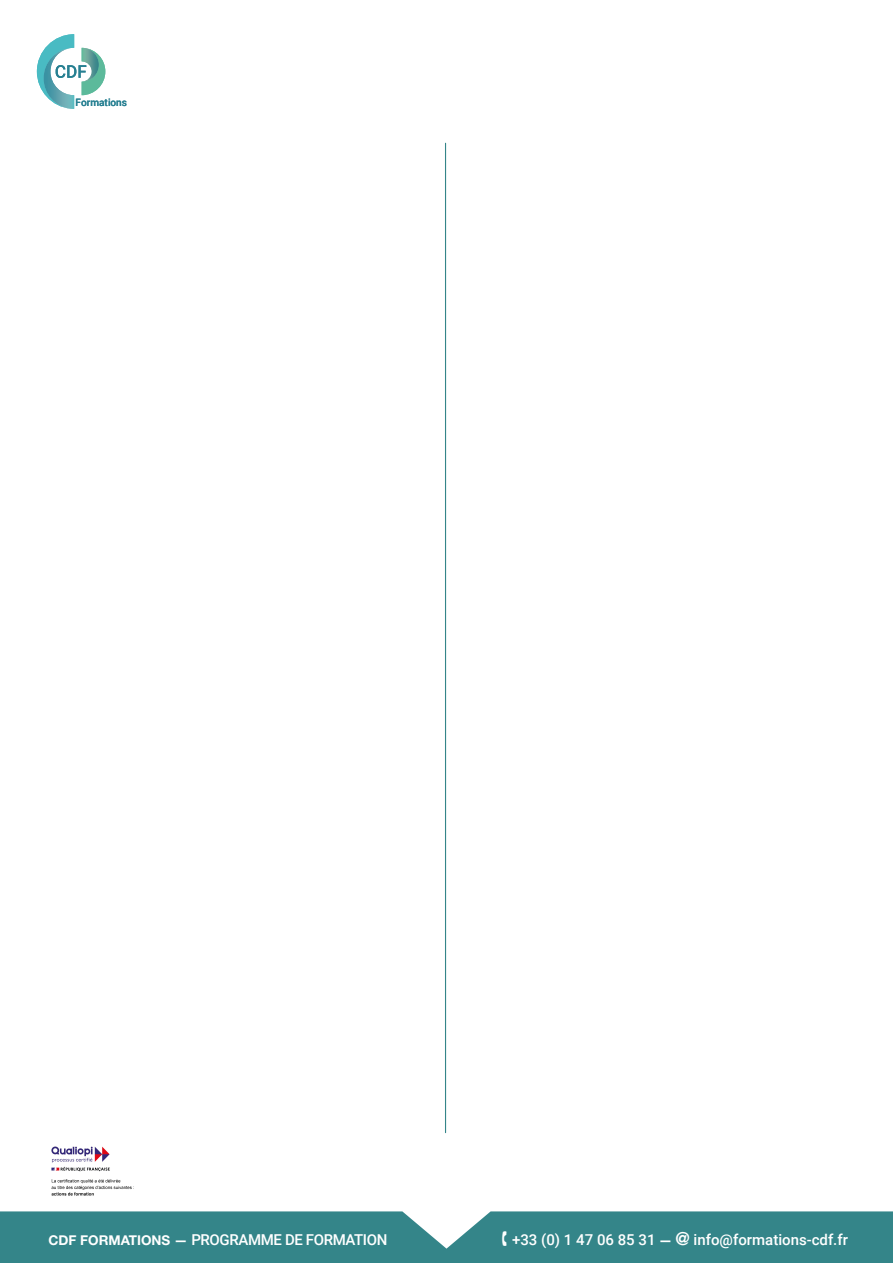
<style>
.page{position:relative;width:893px;height:1263px;background:#fff}
.page>*{position:absolute;margin:0;border:0;box-sizing:border-box;transform-origin:0 0}
.t1{font:500 15px "Roboto";color:#fff}
.t2{font:500 15px "Roboto";letter-spacing:-.025em;color:#fff}
.t3{font:500 10.35px "Roboto";color:#278092}
.s1{font-family:"Helvetica Neue LT Std";font-weight:700;font-size:13.5px}
.s2{font-family:"Helvetica Neue LT Std";font-weight:700;font-size:18px}
</style>
<div class="page">
<div style="left:0;top:1211px;width:893px;height:52px;background:#348589"></div>
<hr style="left:694px;top:1248px;width:154px;height:3px;background:#348589">
<hr style="left:445px;top:143px;width:1px;height:990px;background:#348589">
<svg style="left:37px;top:34px;width:68px;height:75px"></svg>
<img style="left:51px;top:1146px;width:83px;height:50px">
<svg style="left:502px;top:1231px;width:5px;height:15px"></svg>
<p class="t3" style="left:76px;top:95px;width:53px">Formations</p>
<p class="t2" style="left:48px;top:1229px;width:340px"><span class="s1">CDF FORMATIONS —</span> PROGRAMME DE FORMATION</p>
<p class="t1" style="left:512px;top:1229px;width:338px">+33 (0) 1 47 06 85 31 <span class="s1">—</span> <span class="s2">@</span> info@formations-cdf.fr</p>
</div>
